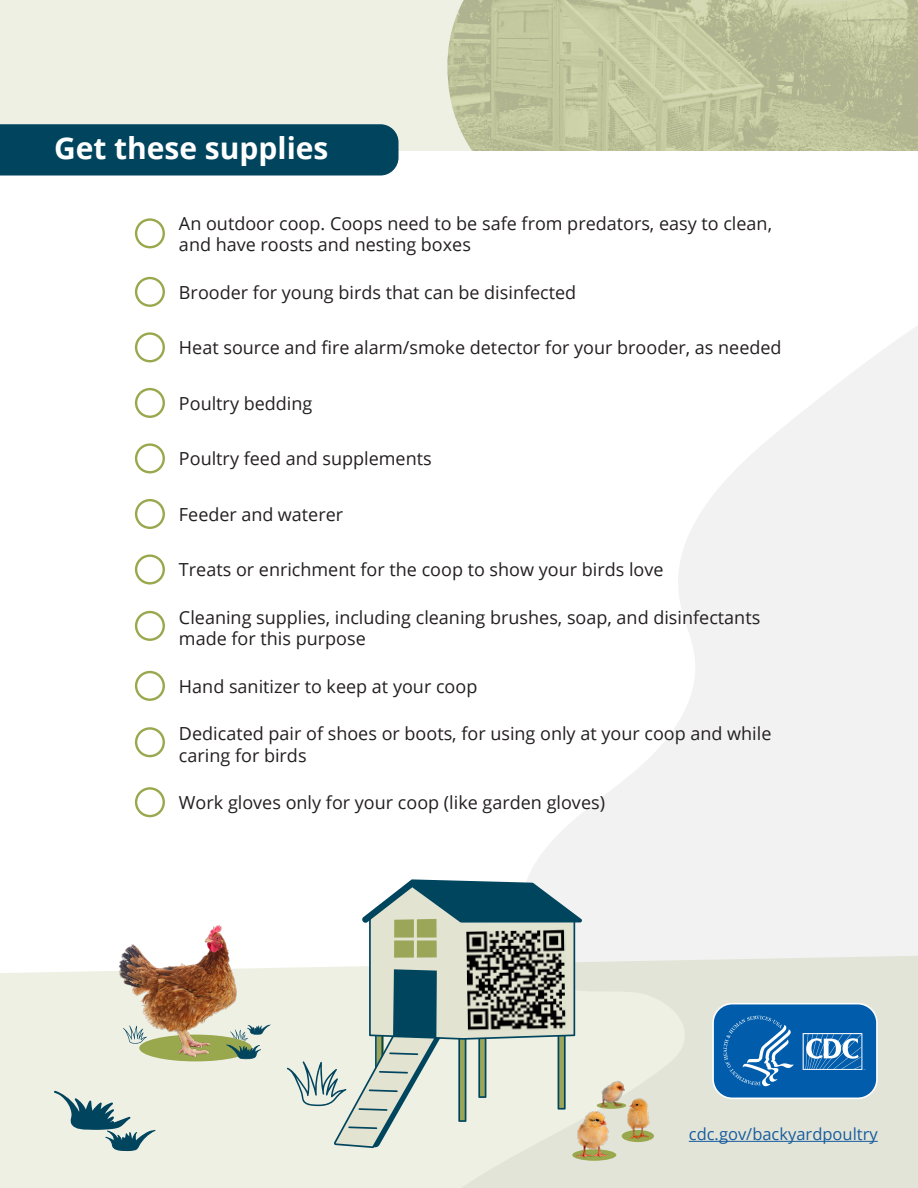
<style>
.page{position:relative;width:918px;height:1188px;background:#fff}
.page>*{position:absolute;margin:0;border:0;box-sizing:border-box;transform-origin:0 0}
.t1{font:700 30px "Open Sans";color:#fff}
.t2{font:18px/21.6px "Open Sans";color:#231f20}
.t3{font:16.5px "Open Sans";color:#175d9e}
</style>
<div class="page">
<div style="left:0;top:968px;width:380px;height:220px;background:#eff0e4"></div>
<img style="left:852px;top:0;width:66px;height:151px">
<div style="left:0;top:0;width:435px;height:151px;background:#eff0e4"></div>
<img style="left:442px;top:0;width:408px;height:151px">
<svg style="left:380px;top:326px;width:538px;height:862px"></svg>
<svg style="left:713px;top:1002px;width:165px;height:98px"></svg>
<div style="left:0;top:124px;width:399px;height:51px;background:#00445e"></div>
<div style="left:135px;top:218px;width:30px;height:30px;border:2px solid #9aa84d;border-radius:50%"></div>
<div style="left:135px;top:277px;width:30px;height:30px;border:2px solid #9aa84d;border-radius:50%"></div>
<div style="left:135px;top:332px;width:30px;height:30px;border:2px solid #9aa84d;border-radius:50%"></div>
<div style="left:135px;top:388px;width:30px;height:30px;border:2px solid #9aa84d;border-radius:50%"></div>
<div style="left:135px;top:443px;width:30px;height:30px;border:2px solid #9aa84d;border-radius:50%"></div>
<div style="left:135px;top:499px;width:30px;height:30px;border:2px solid #9aa84d;border-radius:50%"></div>
<div style="left:135px;top:554px;width:30px;height:31px;border:2px solid #9aa84d;border-radius:50%"></div>
<div style="left:135px;top:611px;width:30px;height:30px;border:2px solid #9aa84d;border-radius:50%"></div>
<div style="left:135px;top:671px;width:30px;height:30px;border:2px solid #9aa84d;border-radius:50%"></div>
<div style="left:135px;top:727px;width:30px;height:30px;border:2px solid #9aa84d;border-radius:50%"></div>
<div style="left:135px;top:787px;width:30px;height:30px;border:2px solid #9aa84d;border-radius:50%"></div>
<div style="left:139px;top:1035px;width:113px;height:26px;background:#9aa84d;border-radius:50%"></div>
<img style="left:111px;top:925px;width:136px;height:134px">
<svg style="left:123px;top:1026px;width:24px;height:18px"></svg>
<svg style="left:226px;top:1025px;width:45px;height:34px"></svg>
<svg style="left:54px;top:1091px;width:102px;height:60px"></svg>
<svg style="left:572px;top:1149px;width:44px;height:12px"></svg>
<div style="left:622px;top:1130px;width:32px;height:12px;background:#9aa84d;border-radius:50%"></div>
<img style="left:573px;top:1109px;width:43px;height:49px">
<img style="left:610px;top:1092px;width:68px;height:47px">
<img style="left:596px;top:1077px;width:35px;height:32px">
<svg style="left:287px;top:879px;width:296px;height:269px"></svg>
<hr style="left:689px;top:1141px;width:189px;height:1px;background:#175d9e">
<h2 class="t1" style="left:54px;top:127px;width:276px">Get these supplies</h2>
<p class="t2" style="left:179px;top:212px;width:595px">An outdoor coop. Coops need to be safe from predators, easy to clean, and have roosts and nesting boxes</p>
<p class="t2" style="left:179px;top:281px;width:399px">Brooder for young birds that can be disinfected</p>
<p class="t2" style="left:179px;top:336px;width:604px">Heat source and fire alarm/smoke detector for your brooder, as needed</p>
<p class="t2" style="left:179px;top:392px;width:135px">Poultry bedding</p>
<p class="t2" style="left:179px;top:448px;width:254px">Poultry feed and supplements</p>
<p class="t2" style="left:179px;top:503px;width:166px">Feeder and waterer</p>
<p class="t2" style="left:179px;top:559px;width:486px">Treats or enrichment for the coop to show your birds love</p>
<p class="t2" style="left:179px;top:606px;width:583px">Cleaning supplies, including cleaning brushes, soap, and disinfectants made for this purpose</p>
<p class="t2" style="left:179px;top:675px;width:300px">Hand sanitizer to keep at your coop</p>
<p class="t2" style="left:179px;top:722px;width:594px">Dedicated pair of shoes or boots, for using only at your coop and while caring for birds</p>
<p class="t2" style="left:179px;top:791px;width:428px">Work gloves only for your coop (like garden gloves)</p>
<p class="t3" style="left:689px;top:1123px;width:190px">cdc.gov/backyardpoultry</p>
</div>
